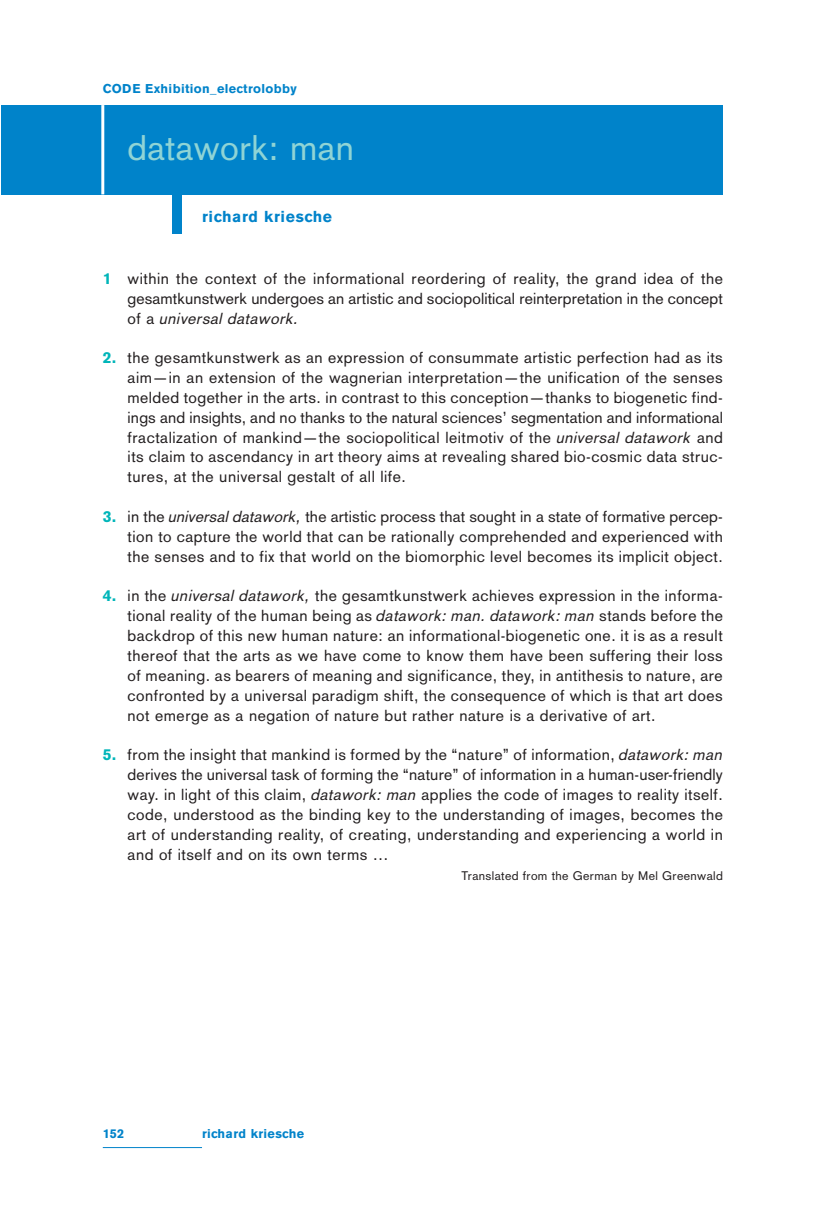
<style>
.page{position:relative;width:822px;height:1208px;background:#fff}
.page>*{position:absolute;margin:0;border:0;box-sizing:border-box;transform-origin:0 0}
.t1{font:35px "Basic Commercial";letter-spacing:.015em;color:#8fd4d5}
.t2{font:15.75px/19.8px "Basic Commercial";letter-spacing:.035em;color:#231f20;text-align:justify}
.t3{font:700 15.75px "Akzidenz Grotesk BE";letter-spacing:.04em;color:#0083ca}
.t4{font:700 12.6px "Akzidenz Grotesk BE";letter-spacing:.03em;color:#0083ca}
.t5{font:12.25px "Basic Commercial";letter-spacing:.03em;color:#231f20}
.s1{font-family:"Akzidenz Grotesk BE Super";font-weight:400}
.s2{font-family:"Akzidenz Grotesk BE";font-weight:700;color:#00b5b9}
.s3{font-style:italic}
</style>
<div class="page">
<hr style="left:103px;top:1146px;width:99px;height:1px;background:#0083ca">
<div style="left:172px;top:194px;width:10px;height:40px;background:#0083ca"></div>
<div style="left:2px;top:105px;width:721px;height:89px;background:#0083ca"></div>
<hr style="left:101px;top:105px;width:3px;height:89px;background:#fff">
<p class="t4" style="left:103px;top:84px;width:195px">CODE Exhibition<span class="s1">_</span>electrolobby</p>
<h1 class="t1" style="left:128px;top:135px;width:228px">datawork: man</h1>
<p class="t3" style="left:202px;top:211px;width:132px">richard kriesche</p>
<p class="t2" style="left:128px;top:270px;width:597px;text-indent:-25px"><span class="s2">1</span> within the context of the informational reordering of reality, the grand idea of the gesamtkunstwerk undergoes an artistic and sociopolitical reinterpretation in the concept of a <span class="s3">universal datawork.</span></p>
<p class="t2" style="left:128px;top:349px;width:597px;text-indent:-25px"><span class="s2">2.</span> the gesamtkunstwerk as an expression of consummate artistic perfection had as its aim—in an extension of the wagnerian interpretation—the unification of the senses melded together in the arts. in contrast to this conception—thanks to biogenetic find&shy;ings and insights, and no thanks to the natural sciences’ segmentation and informational fractalization of mankind—the sociopolitical leitmotiv of the <span class="s3">universal datawork</span> and its claim to ascendancy in art theory aims at revealing shared bio-cosmic data struc&shy;tures, at the universal gestalt of all life.</p>
<p class="t2" style="left:128px;top:508px;width:597px;text-indent:-25px"><span class="s2">3.</span> in the <span class="s3">universal datawork,</span> the artistic process that sought in a state of formative percep&shy;tion to capture the world that can be rationally comprehended and experienced with the senses and to fix that world on the biomorphic level becomes its implicit object.</p>
<p class="t2" style="left:128px;top:587px;width:597px;text-indent:-25px"><span class="s2">4.</span> in the <span class="s3">universal datawork,</span> the gesamtkunstwerk achieves expression in the informa&shy;tional reality of the human being as <span class="s3">datawork: man. datawork: man</span> stands before the backdrop of this new human nature: an informational-biogenetic one. it is as a result thereof that the arts as we have come to know them have been suffering their loss of meaning. as bearers of meaning and significance, they, in antithesis to nature, are confronted by a universal paradigm shift, the consequence of which is that art does not emerge as a negation of nature but rather nature is a derivative of art.</p>
<p class="t2" style="left:128px;top:746px;width:597px;text-indent:-25px"><span class="s2">5.</span> from the insight that mankind is formed by the “nature” of information, <span class="s3">datawork: man </span>derives the universal task of forming the “nature” of information in a human-user-friendly way. in light of this claim, <span class="s3">datawork: man</span> applies the code of images to reality itself. code, understood as the binding key to the understanding of images, becomes the art of understanding reality, of creating, understanding and experiencing a world in and of itself and on its own terms …</p>
<p class="t5" style="left:462px;top:870px;width:263px">Translated from the German by Mel Greenwald</p>
<p class="t4" style="left:103px;top:1128px;width:23px">152</p>
<p class="t4" style="left:202px;top:1128px;width:104px">richard kriesche</p>
</div>
